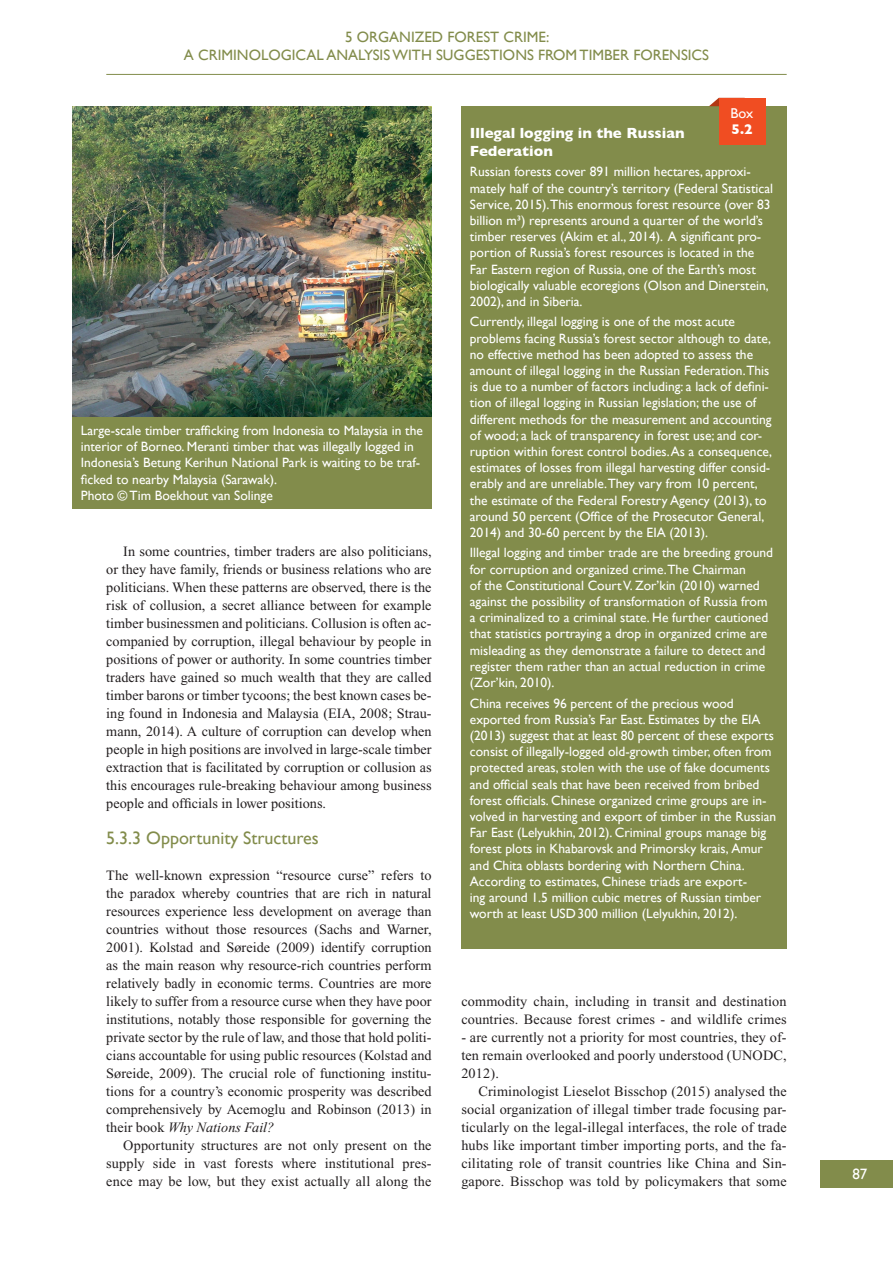
<style>
.page{position:relative;width:893px;height:1263px;background:#fff}
.page>*{position:absolute;margin:0;border:0;box-sizing:border-box;transform-origin:0 0}
.t1{font:18px "Gill Sans";color:#828c4b}
.t2{font:15px/18px "Gill Sans";color:#828c4b;text-align:center}
.t3{font:700 15px/18px "Gill Sans";color:#fff}
.t4{font:15px "Gill Sans";color:#fff}
.t5{font:14.25px/18px "Times New Roman";letter-spacing:.01em;color:#231f20;text-align:justify}
.t6{font:14.25px "Gill Sans";color:#fff}
.t7{font:700 14.25px "Gill Sans";color:#fff}
.t8{font:13.5px/16.2px "Gill Sans";color:#fff}
.s1{font-style:italic}
</style>
<div class="page">
<div style="left:821px;top:1160px;width:72px;height:27px;background:#828c4b"></div>
<hr style="left:106px;top:74px;width:681px;height:1px;background:#828c4b">
<div style="left:461px;top:106px;width:326px;height:842px;background:#828c4b"></div>
<svg style="left:709px;top:98px;width:10px;height:8px"></svg>
<div style="left:719px;top:98px;width:46px;height:46px;background:#f04d22"></div>
<img style="left:72px;top:106px;width:360px;height:311px">
<div style="left:72px;top:417px;width:360px;height:91px;background:#828c4b"></div>
<p class="t2" style="left:184px;top:28px;width:527px">5 ORGANIZED FOREST CRIME:<br>A CRIMINOLOGICAL ANALYSIS WITH SUGGESTIONS FROM TIMBER FORENSICS</p>
<p class="t8" style="left:81px;top:422px;width:344px">Large-scale timber trafficking from Indonesia to Malaysia in the interior of Borneo. Meranti timber that was illegally logged in Indonesia’s Betung Kerihun National Park is waiting to be traf&shy;ficked to nearby Malaysia (Sarawak).<br>Photo © Tim Boekhout van Solinge</p>
<p class="t5" style="left:106px;top:543px;width:327px;text-indent:17px">In some countries, timber traders are also politicians, or they have family, friends or business relations who are politicians. When these patterns are observed, there is the risk of collusion, a secret alliance between for example timber businessmen and politicians. Collusion is often ac&shy;companied by corruption, illegal behaviour by people in positions of power or authority. In some countries timber traders have gained so much wealth that they are called timber barons or timber tycoons; the best known cases be&shy;ing found in Indonesia and Malaysia (EIA, 2008; Strau&shy;mann, 2014). A culture of corruption can develop when people in high positions are involved in large-scale timber extraction that is facilitated by corruption or collusion as this encourages rule-breaking behaviour among business people and officials in lower positions.</p>
<h1 class="t1" style="left:106px;top:828px;width:214px">5.3.3 Opportunity Structures</h1>
<p class="t5" style="left:106px;top:867px;width:327px">The well-known expression “resource curse” refers to the paradox whereby countries that are rich in natural resources experience less development on average than countries without those resources (Sachs and Warner, 2001). Kolstad and Søreide (2009) identify corruption as the main reason why resource-rich countries perform relatively badly in economic terms. Countries are more likely to suffer from a resource curse when they have poor institutions, notably those responsible for governing the private sector by the rule of law, and those that hold politi&shy;cians accountable for using public resources (Kolstad and Søreide, 2009). The crucial role of functioning institu&shy;tions for a country’s economic prosperity was described comprehensively by Acemoglu and Robinson (2013) in their book <span class="s1">Why Nations Fail?</span></p>
<p class="t5" style="left:106px;top:1137px;width:327px;text-indent:17px">Opportunity structures are not only present on the supply side in vast forests where institutional pres&shy;ence may be low, but they exist actually all along the</p>
<p class="t6" style="left:731px;top:105px;width:24px">Box</p>
<p class="t7" style="left:731px;top:118px;width:22px">5.2</p>
<p class="t3" style="left:470px;top:123px;width:216px">Illegal logging in the Russian<br>Federation</p>
<p class="t8" style="left:470px;top:164px;width:305px">Russian forests cover 891 million hectares, approxi&shy;mately half of the country’s territory (Federal Statistical Service, 2015).This enormous forest resource (over 83 billion m³) represents around a quarter of the world’s timber reserves (Akim et al., 2014). A significant pro&shy;portion of Russia’s forest resources is located in the Far Eastern region of Russia, one of the Earth’s most biologically valuable ecoregions (Olson and Dinerstein, 2002), and in Siberia.</p>
<p class="t8" style="left:470px;top:314px;width:304px">Currently, illegal logging is one of the most acute problems facing Russia’s forest sector although to date, no effective method has been adopted to assess the amount of illegal logging in the Russian Federation.This is due to a number of factors including: a lack of defini&shy;tion of illegal logging in Russian legislation; the use of different methods for the measurement and accounting of wood; a lack of transparency in forest use; and cor&shy;ruption within forest control bodies. As a consequence, estimates of losses from illegal harvesting differ consid&shy;erably and are unreliable.They vary from 10 percent, the estimate of the Federal Forestry Agency (2013), to around 50 percent (Office of the Prosecutor General, 2014) and 30-60 percent by the EIA (2013).</p>
<p class="t8" style="left:470px;top:545px;width:305px">Illegal logging and timber trade are the breeding ground for corruption and organized crime.The Chairman<br>of the Constitutional Court V. Zor’kin (2010) warned against the possibility of transformation of Russia from a criminalized to a criminal state. He further cautioned that statistics portraying a drop in organized crime are misleading as they demonstrate a failure to detect and register them rather than an actual reduction in crime (Zor’kin, 2010).</p>
<p class="t8" style="left:470px;top:695px;width:308px">China receives 96 percent of the precious wood exported from Russia’s Far East. Estimates by the EIA (2013) suggest that at least 80 percent of these exports consist of illegally-logged old-growth timber, often from protected areas, stolen with the use of fake documents and official seals that have been received from bribed forest officials. Chinese organized crime groups are in&shy;volved in harvesting and export of timber in the Russian Far East (Lelyukhin, 2012). Criminal groups manage big forest plots in Khabarovsk and Primorsky krais, Amur and Chita oblasts bordering with Northern China.<br>According to estimates, Chinese triads are export-<br>ing around 1.5 million cubic metres of Russian timber worth at least USD300 million (Lelyukhin, 2012).</p>
<p class="t5" style="left:461px;top:993px;width:327px">commodity chain, including in transit and destination countries. Because forest crimes - and wildlife crimes</p>
<p class="t5" style="left:461px;top:1029px;width:327px">- are currently not a priority for most countries, they of&shy;ten remain overlooked and poorly understood (UNODC, 2012).</p>
<p class="t5" style="left:461px;top:1083px;width:327px;text-indent:17px">Criminologist Lieselot Bisschop (2015) analysed the social organization of illegal timber trade focusing par&shy;ticularly on the legal-illegal interfaces, the role of trade hubs like important timber importing ports, and the fa&shy;cilitating role of transit countries like China and Sin&shy;gapore. Bisschop was told by policymakers that some</p>
<p class="t4" style="left:852px;top:1165px;width:16px">87</p>
</div>
